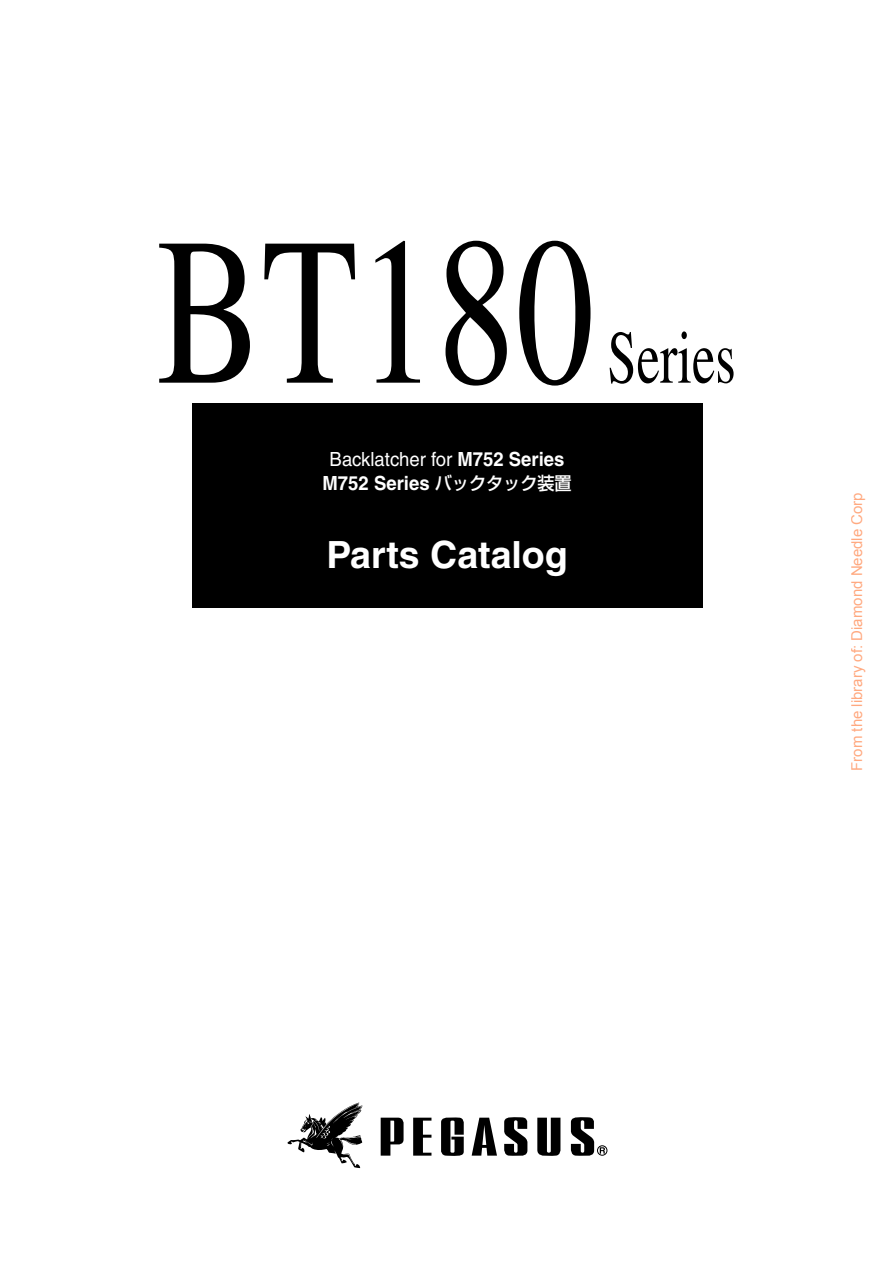
<style>
.page{position:relative;width:893px;height:1263px;background:#fff}
.page>*{position:absolute;margin:0;border:0;box-sizing:border-box;transform-origin:0 0}
.t1{font:210px "Times";color:#000;scale:.75 1}
.t2{font:75px "Times";color:#000;scale:.7 1}
.t3{font:700 37.5px "Helvetica";color:#fff}
.t4{font:700 19.5px/24px "Helvetica";color:#fff;text-align:center;scale:.95 1}
.t5{font:15px "Arial";color:rgb(255 84 0/.5)}
.s1{font-weight:400}
.s2{font-family:"Shin Go";font-weight:500;font-size:18px}
</style>
<div class="page">
<svg style="left:287px;top:1103px;width:75px;height:65px"></svg>
<svg style="left:380px;top:1118px;width:23px;height:38px"></svg>
<svg style="left:413px;top:1118px;width:18px;height:38px"></svg>
<svg style="left:441px;top:1117px;width:22px;height:39px"></svg>
<svg style="left:471px;top:1118px;width:26px;height:38px"></svg>
<svg style="left:504px;top:1117px;width:23px;height:39px"></svg>
<svg style="left:537px;top:1118px;width:23px;height:38px"></svg>
<div style="left:597px;top:1146px;width:10px;height:9px;border:1px solid #000;border-radius:50%"></div>
<svg style="left:571px;top:1117px;width:34px;height:39px"></svg>
<div style="left:192px;top:404px;width:510px;height:204px;background:#000"></div>
<h1 class="t1" style="left:156px;top:236px;width:585px">BT180</h1>
<h2 class="t2" style="left:607px;top:330px;width:185px">Series</h2>
<p class="t4" style="left:322px;top:449px;width:264px"><span class="s1">Backlatcher for</span> M752 Series<br>M752 Series <span class="s2">バックタック装置</span></p>
<h3 class="t3" style="left:326px;top:541px;width:243px">Parts Catalog</h3>
<p class="t5" style="left:847px;top:771px;width:280px;rotate:-90deg">From the library of: Diamond Needle Corp</p>
</div>
